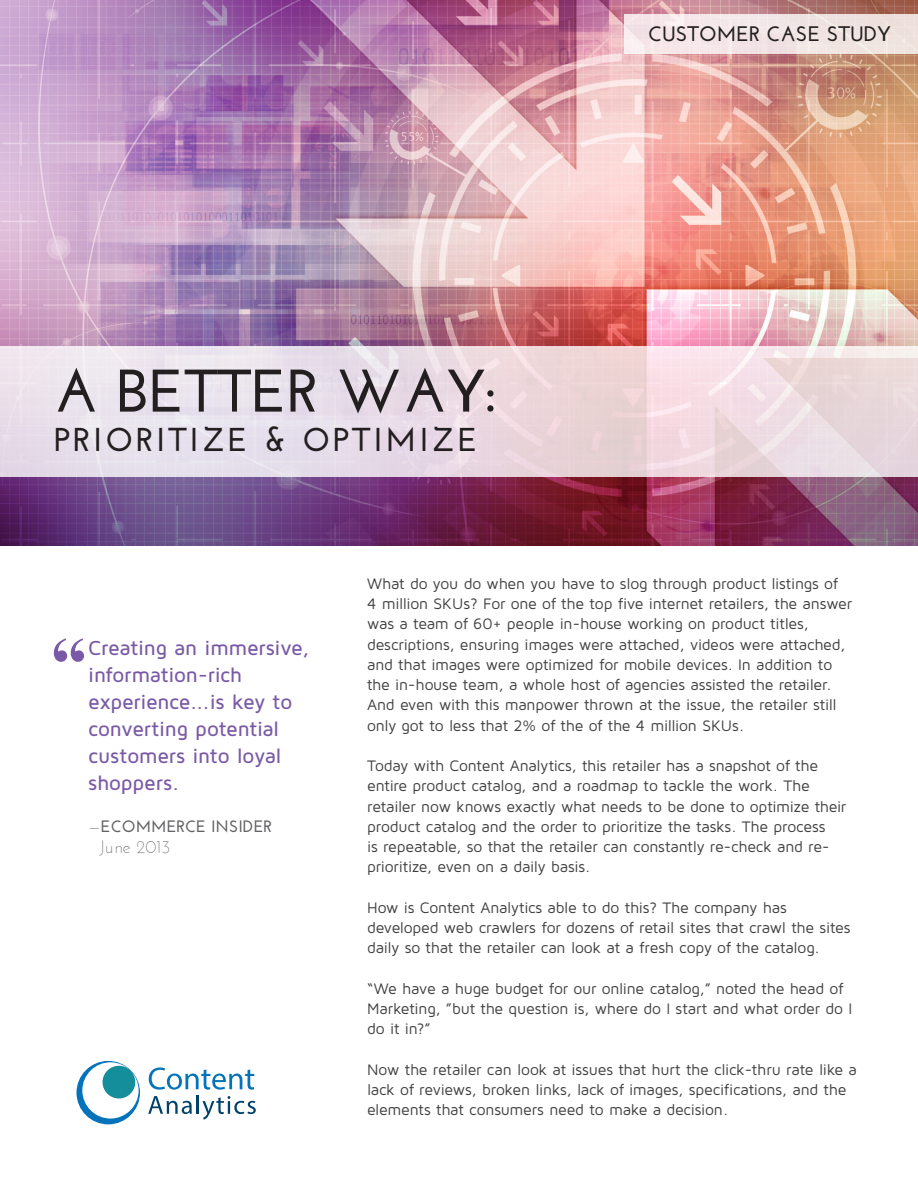
<style>
.page{position:relative;width:918px;height:1188px;background:#fff}
.page>*{position:absolute;margin:0;border:0;box-sizing:border-box;transform-origin:0 0}
.t1{font:700 72px "Times New Roman";color:#7a5aa6}
.t2{font:700 60px "Josefin Sans";color:#231f20}
.t3{font:700 33px "Josefin Sans";letter-spacing:.09em;color:#231f20}
.t4{font:500 21px/27px "Maven Pro";letter-spacing:-.015em;color:#7a5aa6}
.t5{font:700 21px "Josefin Sans";color:#231f20}
.t6{font:300 18px "Josefin Sans";color:#636366}
.t7{font:700 16.5px "Josefin Sans";color:#636366}
.t8{font:15.75px/20.2px "Maven Pro";letter-spacing:-.015em;color:#404040}
.s1{font-weight:300;font-size:18px}
</style>
<div class="page">
<img style="left:1px;top:0;width:917px;height:545px">
<svg style="left:0;top:346px;width:918px;height:130px;background:#eadce4"></svg>
<div style="left:624px;top:15px;width:294px;height:39px;background:#f2e5e5"></div>
<svg style="left:76px;top:1061px;width:64px;height:63px"></svg>
<svg style="left:148px;top:1067px;width:108px;height:53px"></svg>
<p class="t2" style="left:54px;top:356px;width:443px">A BETTER WAY:</p>
<p class="t3" style="left:54px;top:420px;width:425px">PRIORITIZE &amp; OPTIMIZE</p>
<p class="t5" style="left:648px;top:21px;width:244px">CUSTOMER CASE STUDY</p>
<p class="t1" style="left:51px;top:613px;width:37px">“</p>
<p class="t4" style="left:88px;top:634px;width:222px">Creating an immersive, information-rich experience...is key to converting potential customers into loyal shoppers.</p>
<p class="t7" style="left:88px;top:817px;width:185px"><span class="s1">—</span>ECOMMERCE INSIDER</p>
<p class="t6" style="left:99px;top:836px;width:73px">June 2013</p>
<p class="t8" style="left:367px;top:573px;width:487px">What do you do when you have to slog through product listings of<br>4 million SKUs? For one of the top five internet retailers, the answer was a team of 60+ people in-house working on product titles, descriptions, ensuring images were attached, videos were attached, and that images were optimized for mobile devices. In addition to the in-house team, a whole host of agencies assisted the retailer.<br>And even with this manpower thrown at the issue, the retailer still only got to less that 2% of the of the 4 million SKUs.</p>
<p class="t8" style="left:367px;top:755px;width:481px">Today with Content Analytics, this retailer has a snapshot of the entire product catalog, and a roadmap to tackle the work. The retailer now knows exactly what needs to be done to optimize their product catalog and the order to prioritize the tasks. The process<br>is repeatable, so that the retailer can constantly re-check and re&shy;prioritize, even on a daily basis.</p>
<p class="t8" style="left:367px;top:897px;width:485px">How is Content Analytics able to do this? The company has developed web crawlers for dozens of retail sites that crawl the sites daily so that the retailer can look at a fresh copy of the catalog.</p>
<p class="t8" style="left:367px;top:978px;width:487px">“We have a huge budget for our online catalog,” noted the head of<br>Marketing, ”but the question is, where do I start and what order do I do it in?”</p>
<p class="t8" style="left:367px;top:1059px;width:491px">Now the retailer can look at issues that hurt the click-thru rate like a lack of reviews, broken links, lack of images, specifications, and the elements that consumers need to make a decision.</p>
</div>
